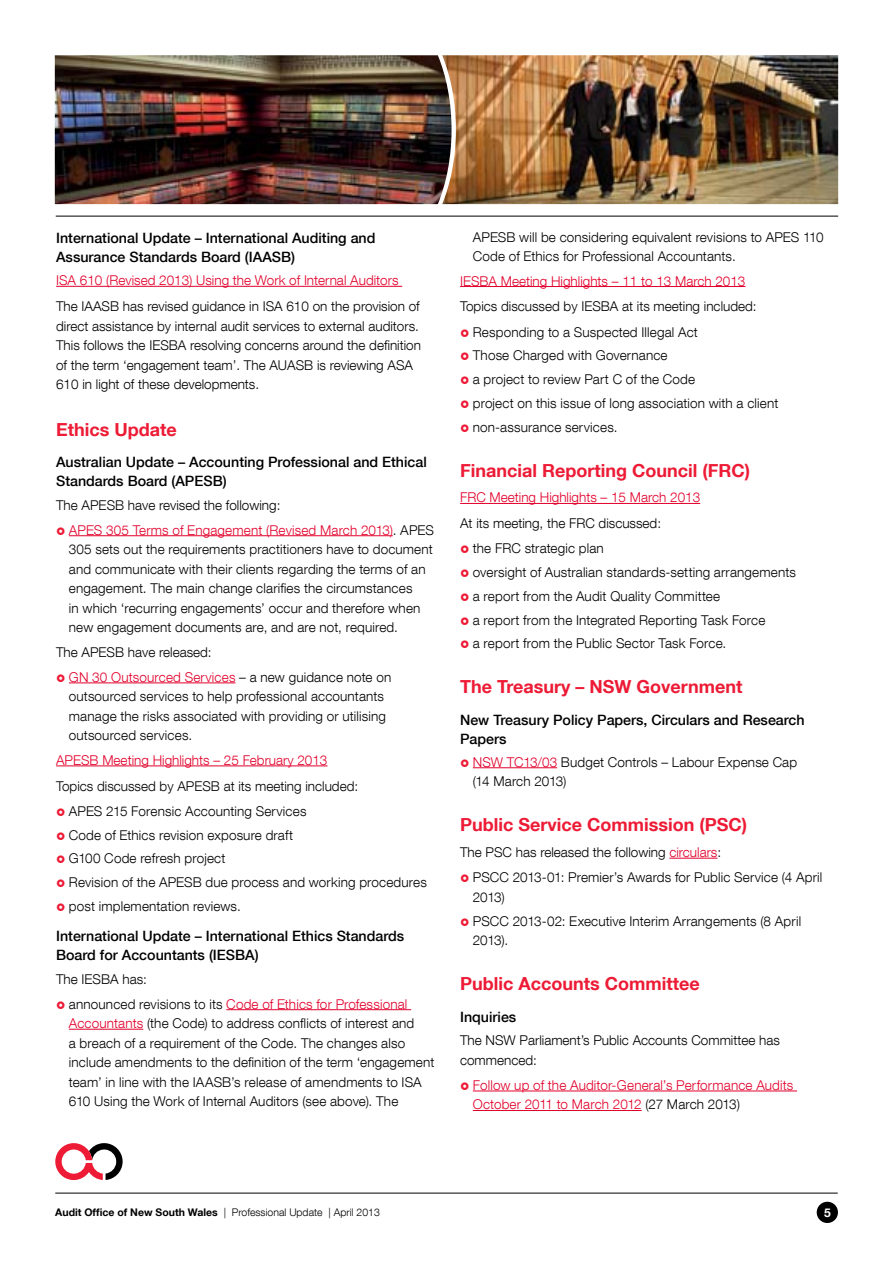
<style>
.page{position:relative;width:893px;height:1263px;background:#fff}
.page>*{position:absolute;margin:0;border:0;box-sizing:border-box;transform-origin:0 0}
.t1{font:700 18px "Helvetica Neue LT Com";color:#ed1b35}
.t2{font:500 14.25px/18.8px "Helvetica Neue LT Com";color:#000}
.t3{font:300 13.5px/19.5px "Helvetica Neue LT Com";letter-spacing:.01em;color:#000}
.t4{font:300 13.5px/25.2px "Helvetica Neue LT Com";color:#e2002b}
.t5{font:700 12px "Helvetica Neue LT Com";color:#fff}
.t6{font:300 10.5px "Helvetica Neue LT Com";color:#000}
.s1{color:#000}
.s2{color:#e2002b}
.s3{font-weight:700}
</style>
<div class="page">
<hr style="left:55px;top:1193px;width:783px;height:1px;background:#000">
<div style="left:817px;top:1202px;width:21px;height:21px;background:#000;border-radius:50%"></div>
<svg style="left:55px;top:1143px;width:68px;height:37px"></svg>
<img style="left:452px;top:55px;width:386px;height:149px">
<img style="left:55px;top:55px;width:397px;height:149px">
<hr style="left:56px;top:216px;width:782px;height:1px;background:#000">
<hr style="left:56px;top:286px;width:346px;height:1px;background:#e2002b">
<hr style="left:69px;top:535px;width:324px;height:1px;background:#e2002b">
<hr style="left:69px;top:682px;width:166px;height:1px;background:#e2002b">
<hr style="left:56px;top:765px;width:271px;height:1px;background:#e2002b">
<hr style="left:226px;top:1009px;width:185px;height:1px;background:#e2002b">
<hr style="left:69px;top:1029px;width:74px;height:1px;background:#e2002b">
<hr style="left:460px;top:286px;width:285px;height:1px;background:#e2002b">
<hr style="left:460px;top:503px;width:240px;height:1px;background:#e2002b">
<hr style="left:473px;top:767px;width:84px;height:1px;background:#e2002b">
<hr style="left:669px;top:858px;width:48px;height:1px;background:#e2002b">
<hr style="left:473px;top:1091px;width:324px;height:1px;background:#e2002b">
<hr style="left:473px;top:1110px;width:169px;height:1px;background:#e2002b">
<p class="t2" style="left:56px;top:228px;width:321px">International Update – International Auditing and<br>Assurance Standards Board (IAASB)</p>
<p class="t4" style="left:56px;top:268px;width:344px">ISA 610 (Revised 2013) Using the Work of Internal Auditors</p>
<p class="t3" style="left:56px;top:296px;width:366px">The IAASB has revised guidance in ISA 610 on the provision of direct assistance by internal audit services to external auditors.<br>This follows the IESBA resolving concerns around the definition of the term ‘engagement team’. The AUASB is reviewing ASA 610 in light of these developments.</p>
<h1 class="t1" style="left:56px;top:418px;width:122px">Ethics Update</h1>
<p class="t2" style="left:56px;top:452px;width:372px">Australian Update – Accounting Professional and Ethical<br>Standards Board (APESB)</p>
<p class="t4" style="left:69px;top:492px;width:366px;text-indent:-13px"><span class="s1">The APESB have revised the following:<br></span>APES 305 Terms of Engagement (Revised March 2013)<span class="s1">. APES</span></p>
<p class="t3" style="left:69px;top:539px;width:365px">305 sets out the requirements practitioners have to document and communicate with their clients regarding the terms of an engagement. The main change clarifies the circumstances<br>in which ‘recurring engagements’ occur and therefore when new engagement documents are, and are not, required.</p>
<p class="t3" style="left:69px;top:639px;width:324px;line-height:25.2px;text-indent:-13px">The APESB have released:<br><span class="s2">GN 30 Outsourced Services</span> – a new guidance note on</p>
<p class="t3" style="left:69px;top:686px;width:319px">outsourced services to help professional accountants manage the risks associated with providing or utilising outsourced services.</p>
<p class="t4" style="left:56px;top:747px;width:273px">APESB Meeting Highlights – 25 February 2013</p>
<p class="t3" style="left:69px;top:773px;width:291px;line-height:25.2px;text-indent:-13px">Topics discussed by APESB at its meeting included:<br>APES 215 Forensic Accounting Services</p>
<p class="t3" style="left:69px;top:823px;width:359px;line-height:23.7px">Code of Ethics revision exposure draft<br>G100 Code refresh project<br>Revision of the APESB due process and working procedures post implementation reviews.</p>
<p class="t2" style="left:56px;top:926px;width:350px">International Update – International Ethics Standards<br>Board for Accountants (IESBA)</p>
<p class="t3" style="left:69px;top:966px;width:340px;line-height:25.2px;text-indent:-13px">The IESBA has:<br>announced revisions to its <span class="s2">Code of Ethics for Professional</span></p>
<p class="t3" style="left:69px;top:1013px;width:367px"><span class="s2">Accountants</span> (the Code) to address conflicts of interest and<br>a breach of a requirement of the Code. The changes also include amendments to the definition of the term ‘engagement team’ in line with the IAASB’s release of amendments to ISA 610 Using the Work of Internal Auditors (see above). The</p>
<p class="t3" style="left:473px;top:227px;width:352px">APESB will be considering equivalent revisions to APES 110<br>Code of Ethics for Professional Accountants.</p>
<p class="t4" style="left:460px;top:268px;width:287px">IESBA Meeting Highlights – 11 to 13 March 2013</p>
<p class="t3" style="left:473px;top:294px;width:285px;line-height:25.2px;text-indent:-13px">Topics discussed by IESBA at its meeting included:<br>Responding to a Suspected Illegal Act</p>
<p class="t3" style="left:473px;top:343px;width:307px;line-height:23.7px">Those Charged with Governance<br>a project to review Part C of the Code<br>project on this issue of long association with a client non-assurance services.</p>
<h1 class="t1" style="left:460px;top:459px;width:291px">Financial Reporting Council (FRC)</h1>
<p class="t4" style="left:460px;top:485px;width:242px">FRC Meeting Highlights – 15 March 2013</p>
<p class="t3" style="left:473px;top:511px;width:190px;line-height:25.2px;text-indent:-13px">At its meeting, the FRC discussed: the FRC strategic plan</p>
<p class="t3" style="left:473px;top:560px;width:325px;line-height:23.7px">oversight of Australian standards-setting arrangements a report from the Audit Quality Committee<br>a report from the Integrated Reporting Task Force<br>a report from the Public Sector Task Force.</p>
<h1 class="t1" style="left:460px;top:676px;width:284px">The Treasury – NSW Government</h1>
<p class="t2" style="left:460px;top:710px;width:346px">New Treasury Policy Papers, Circulars and Research<br>Papers</p>
<p class="t3" style="left:473px;top:752px;width:326px"><span class="s2">NSW TC13/03</span> Budget Controls – Labour Expense Cap (14 March 2013)</p>
<h1 class="t1" style="left:460px;top:813px;width:288px">Public Service Commission (PSC)</h1>
<p class="t3" style="left:473px;top:839px;width:351px;line-height:25.2px;text-indent:-13px">The PSC has released the following <span class="s2">circulars</span>:<br>PSCC 2013-01: Premier’s Awards for Public Service (4 April</p>
<p class="t3" style="left:473px;top:885px;width:330px;line-height:23.7px">2013)<br>PSCC 2013-02: Executive Interim Arrangements (8 April</p>
<p class="t3" style="left:473px;top:930px;width:37px">2013).</p>
<h1 class="t1" style="left:460px;top:972px;width:241px">Public Accounts Committee</h1>
<p class="t2" style="left:460px;top:1007px;width:58px">Inquiries</p>
<p class="t3" style="left:460px;top:1030px;width:321px">The NSW Parliament’s Public Accounts Committee has commenced:</p>
<p class="t4" style="left:473px;top:1075px;width:322px;line-height:19.5px">Follow up of the Auditor-General’s Performance Audits<br>October 2011 to March 2012 <span class="s1">(27 March 2013)</span></p>
<p class="t6" style="left:55px;top:1206px;width:326px"><span class="s3">Audit Office of New South Wales</span> | Professional Update | April 2013</p>
<p class="t5" style="left:824px;top:1205px;width:8px">5</p>
</div>
